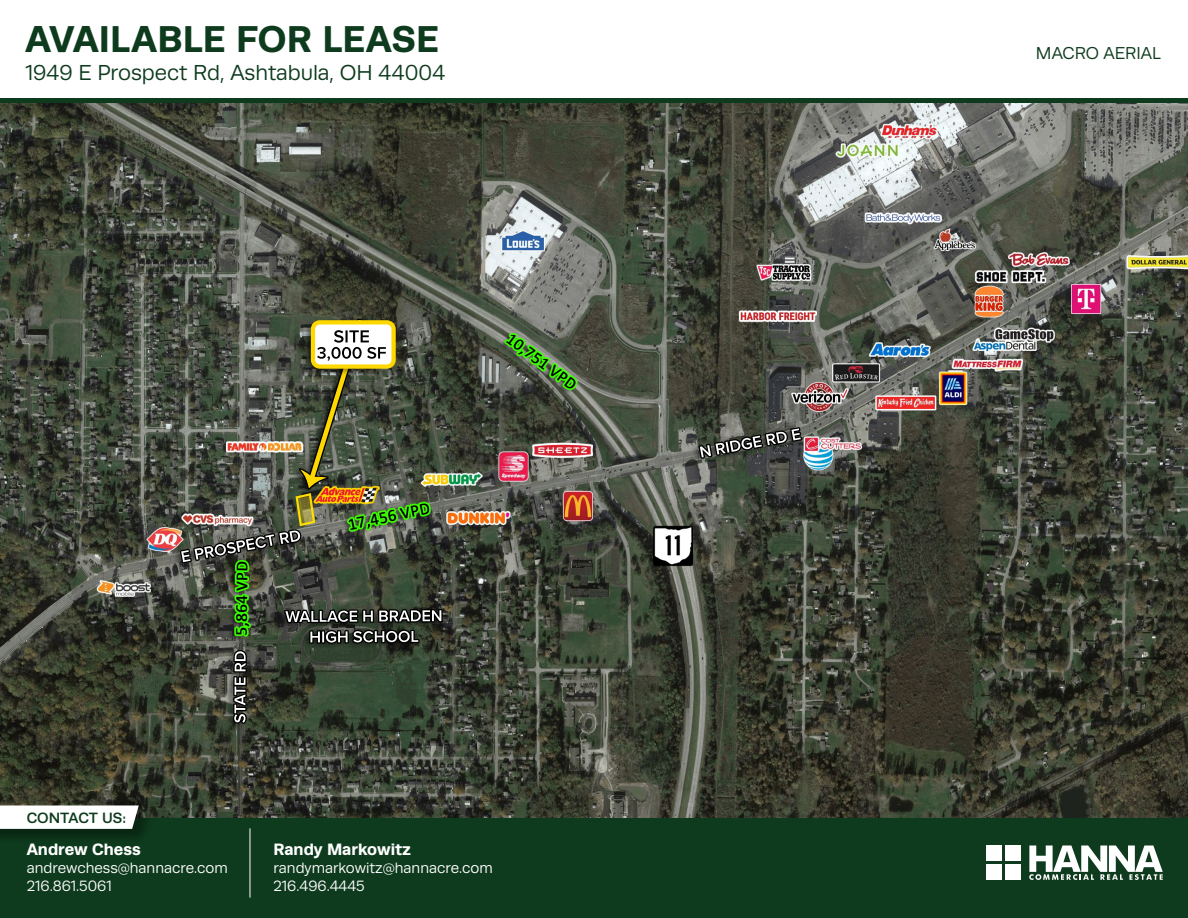
<style>
.page{position:relative;width:1188px;height:918px;background:#fff}
.page>*{position:absolute;margin:0;border:0;box-sizing:border-box;transform-origin:0 0}
.t1{font:700 37.5px "Runda";letter-spacing:.005em;color:#0e3b1d}
.t2{font:21.75px "Runda";color:#0e3b1d}
.t3{font:17.4px "Runda";color:#0e3b1d}
.t4{font:700 16.5px "Runda";color:#fff}
.t5{font:15px/18px "Runda";color:#fff}
.t6{font:500 15px "Runda";color:#0e3b1d}
</style>
<div class="page">
<img style="left:0;top:102px;width:1188px;height:717px">
<img style="left:299px;top:319px;width:65px;height:171px">
<img style="left:300px;top:320px;width:63px;height:168px">
<img style="left:311px;top:320px;width:85px;height:49px">
<img style="left:315px;top:325px;width:76px;height:39px">
<img style="left:193px;top:529px;width:108px;height:32px">
<img style="left:233px;top:650px;width:14px;height:74px">
<img style="left:714px;top:427px;width:88px;height:29px">
<img style="left:378px;top:609px;width:65px;height:14px">
<img style="left:296px;top:493px;width:19px;height:33px">
<hr style="left:0;top:98px;width:1188px;height:4px;background:#0e3b1d">
<div style="left:0;top:819px;width:1188px;height:99px;background:#0e3b1d"></div>
<svg style="left:1029px;top:846px;width:134px;height:34px"></svg>
<div style="left:987px;top:845px;width:15px;height:16px;background:#fff"></div>
<div style="left:1005px;top:845px;width:16px;height:16px;background:#fff"></div>
<div style="left:987px;top:864px;width:15px;height:16px;background:#fff"></div>
<div style="left:1005px;top:864px;width:16px;height:16px;background:#fff"></div>
<div style="left:0;top:805px;width:154px;height:40px;background:#000;opacity:.35"></div>
<svg style="left:0;top:805px;width:139px;height:24px"></svg>
<hr style="left:250px;top:828px;width:1px;height:70px;background:#fff">
<h1 class="t1" style="left:25px;top:17px;width:415px">AVAILABLE FOR LEASE</h1>
<h2 class="t2" style="left:25px;top:60px;width:421px">1949 E Prospect Rd, Ashtabula, OH 44004</h2>
<p class="t6" style="left:27px;top:809px;width:101px">CONTACT US:</p>
<p class="t4" style="left:27px;top:839px;width:115px">Andrew Chess</p>
<p class="t5" style="left:27px;top:859px;width:203px">andrewchess@hannacre.com<br>216.861.5061</p>
<p class="t4" style="left:274px;top:839px;width:139px">Randy Markowitz</p>
<p class="t5" style="left:274px;top:859px;width:221px">randymarkowitz@hannacre.com<br>216.496.4445</p>
<p class="t3" style="left:1036px;top:43px;width:127px">MACRO AERIAL</p>
</div>
